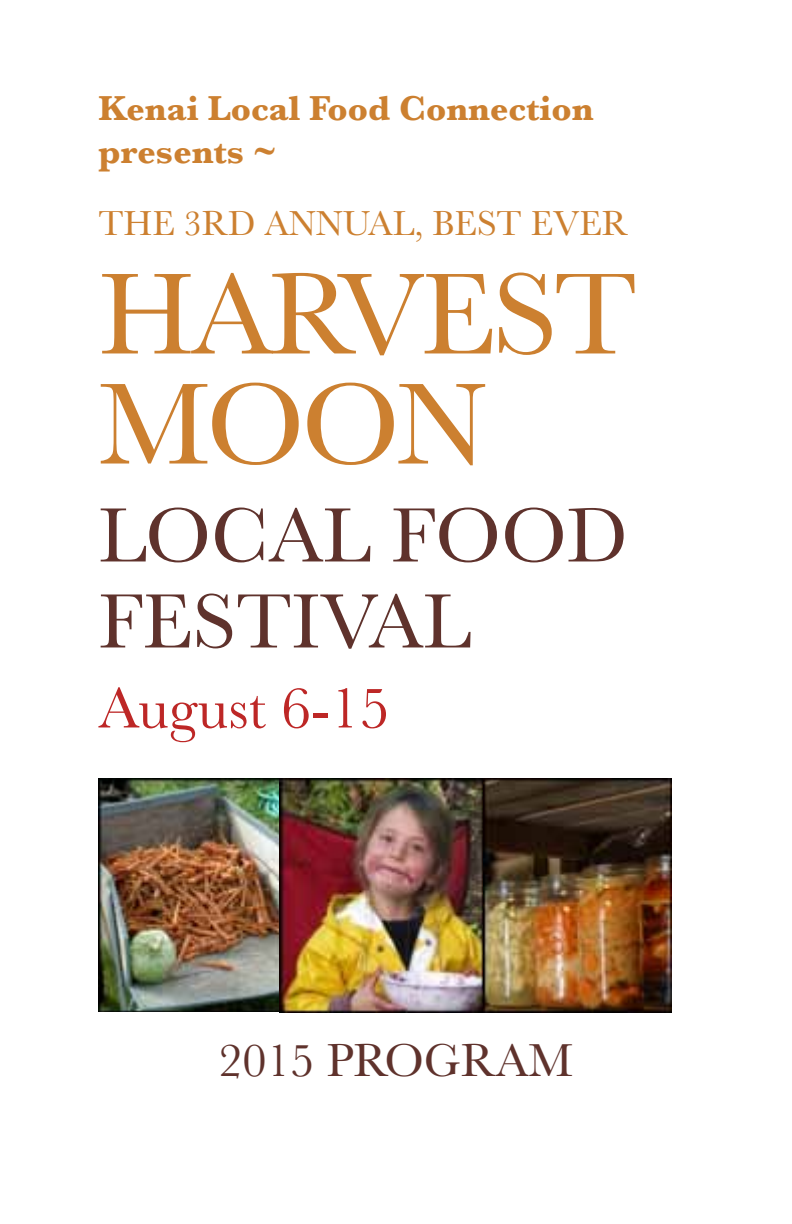
<style>
.page{position:relative;width:792px;height:1224px;background:#fff}
.page>*{position:absolute;margin:0;border:0;box-sizing:border-box;transform-origin:0 0}
.t1{font:120px/110px "Baskerville";letter-spacing:-.03em;color:#cc8030}
.t2{font:80px/86px "Baskerville";color:#5f322c}
.t3{font:60px "Baskerville";color:#bd2726}
.t4{font:48px "Baskerville";color:#5f322c}
.t5{font:700 36px/43.2px "Baskerville";color:#cc8030}
.t6{font:36px "Baskerville";color:#cc8030}
</style>
<div class="page">
<img style="left:98px;top:779px;width:182px;height:233px">
<img style="left:280px;top:779px;width:392px;height:234px">
<p class="t5" style="left:98px;top:87px;width:497px">Kenai Local Food Connection presents ~</p>
<p class="t6" style="left:98px;top:201px;width:531px">THE 3RD ANNUAL, BEST EVER</p>
<h1 class="t1" style="left:98px;top:261px;width:540px">HARVEST<br>MOON</h1>
<h2 class="t2" style="left:98px;top:494px;width:531px">LOCAL FOOD<br>FESTIVAL</h2>
<h3 class="t3" style="left:98px;top:670px;width:293px">August 6-15</h3>
<h3 class="t4" style="left:218px;top:1030px;width:356px">2015 PROGRAM</h3>
</div>
